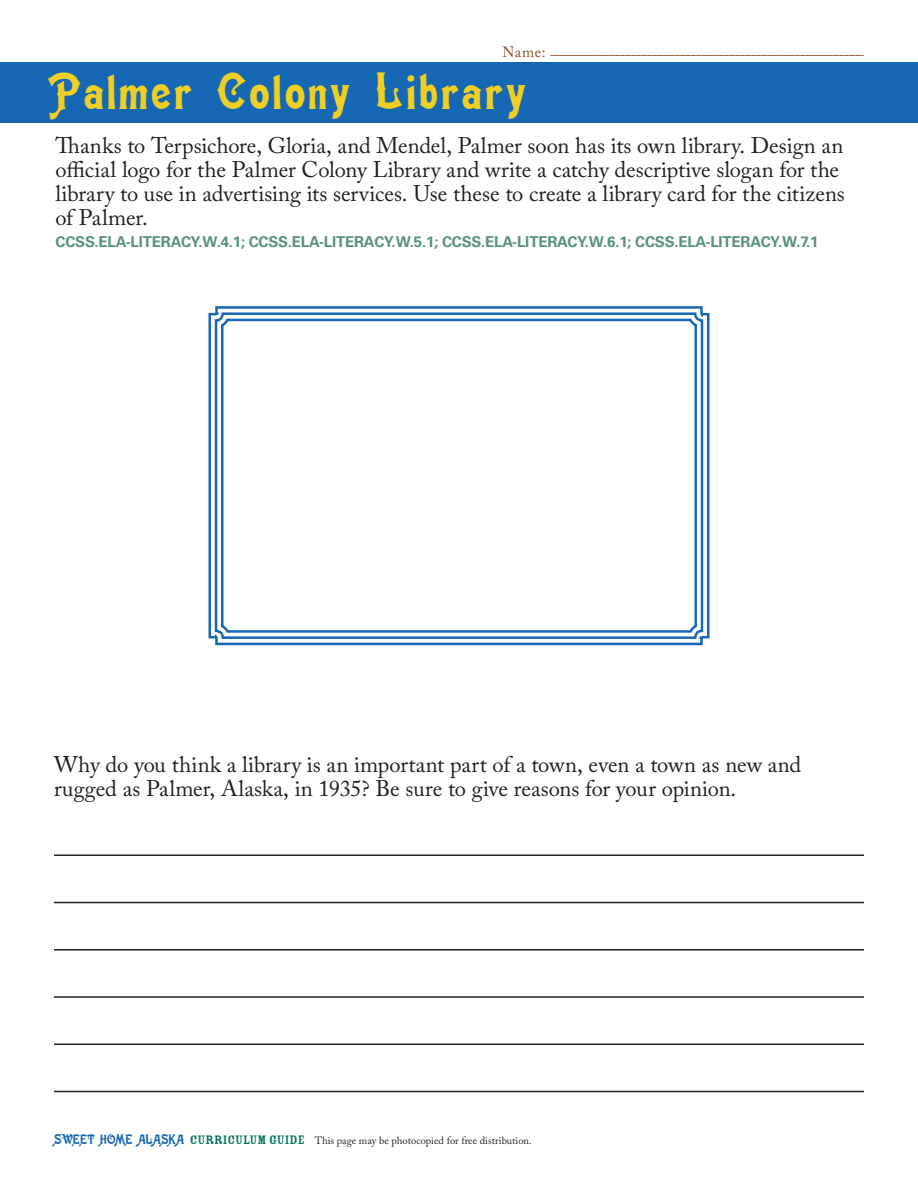
<style>
.page{position:relative;width:918px;height:1188px;background:#fff}
.page>*{position:absolute;margin:0;border:0;box-sizing:border-box;transform-origin:0 0}
.MOREMain_Head{font:45px "Meistersinger";letter-spacing:.08em;color:#efcf23}
.Instructions{font:22.5px/24px "Adobe Caslon Pro";letter-spacing:-.005em;color:#231f20}
.Instructions-2{font:700 15px "Univers LT Std";letter-spacing:-.01em;color:#599183}
.t1{font:700 condensed 15px "Univers LT Std";color:#8d4d28}
.t2{font:10.5px "Adobe Caslon Pro";color:#231f20}
.s1{font-family:"Adobe Caslon Pro";font-weight:400;font-stretch:normal}
.s2{font-family:"Meistersinger";font-size:12px;color:#1768b4}
.s3{font-family:"Rosewood Std Fill";font-size:13.5px;color:#017660}
</style>
<div class="page">
<div style="left:0;top:62px;width:918px;height:61px;background:#1768b4"></div>
<hr style="left:54px;top:855px;width:810px;height:1px;background:#231f20">
<hr style="left:54px;top:902px;width:810px;height:1px;background:#231f20">
<hr style="left:54px;top:949px;width:810px;height:2px;background:#231f20">
<hr style="left:54px;top:996px;width:810px;height:2px;background:#231f20">
<hr style="left:54px;top:1044px;width:810px;height:1px;background:#231f20">
<hr style="left:54px;top:1091px;width:810px;height:1px;background:#231f20">
<svg style="left:208px;top:306px;width:502px;height:340px"></svg>
<div style="left:215px;top:312px;width:488px;height:327px;border:3px solid #1768b4;border-radius:7px"></div>
<div style="left:221px;top:319px;width:476px;height:314px;border:3px solid #1768b4;border-radius:5px"></div>
<p class="t1" style="left:503px;top:40px;width:363px"><span class="s1">N a m e :</span> _________________________________________________________</p>
<p class="MOREMain_Head" style="left:56px;top:62px;width:472px">Palmer Colony Library</p>
<p class="Instructions" style="left:56px;top:133px;width:791px">Thanks to Terpsichore, Gloria, and Mendel, Palmer soon has its own library. Design an official logo for the Palmer Colony Library and write a catchy descriptive slogan for the library to use in advertising its services. Use these to create a library card for the citizens of Palmer.</p>
<p class="Instructions-2" style="left:56px;top:233px;width:764px">CCSS.ELA-LITERACY.W.4.1; CCSS.ELA-LITERACY.W.5.1; CCSS.ELA-LITERACY.W.6.1; CCSS.ELA-LITERACY.W.7.1</p>
<p class="Instructions" style="left:54px;top:752px;width:749px">Why do you think a library is an important part of a town, even a town as new and rugged as Palmer, Alaska, in 1935? Be sure to give reasons for your opinion.</p>
<p class="t2" style="left:54px;top:1135px;width:479px"><span class="s2">SWEET HOME ALASKA</span> <span class="s3">CURRICULUM GUIDE</span> This page may be photocopied for free distribution.</p>
</div>
